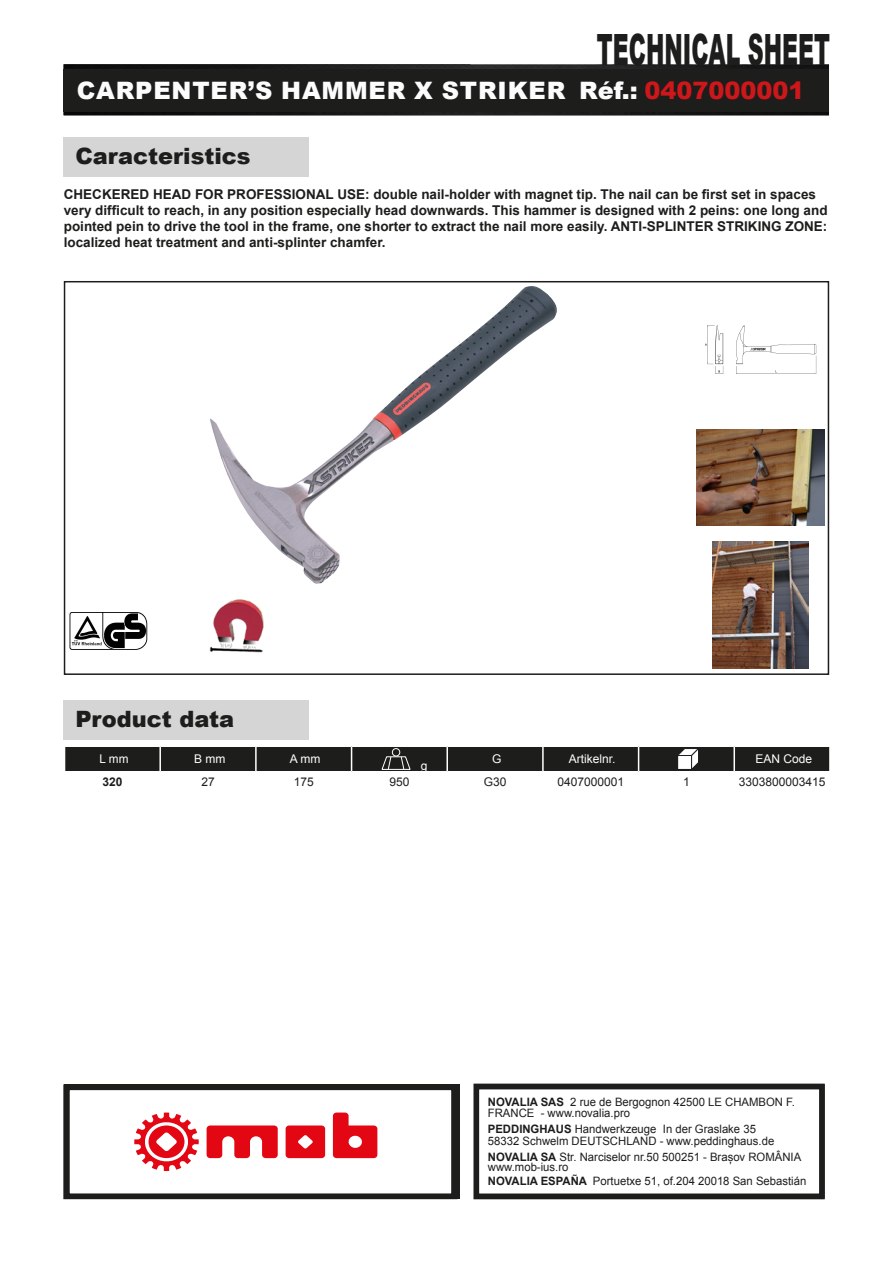
<style>
.page{position:relative;width:893px;height:1263px;background:#fff}
.page>*{position:absolute;margin:0;border:0;box-sizing:border-box;transform-origin:0 0}
.t1{font:900 43.2px "Arial";color:#1d1d1b;scale:.51 1}
.t2{font:900 24px "Arial";letter-spacing:.035em;color:#fcfcfc}
.t3{font:900 22.5px "Arial";color:#1d1d1b}
.t4{font:700 13.5px/16.2px "Arial";color:#1d1d1b}
.t5{font:12.9px/14.2px "Arial";color:#1d1d1b}
.t6{font:700 12.9px "Arial";color:#1d1d1b}
.t7{font:12px "Arial";color:#1d1d1b}
.t8{font:12px "Arial";color:#fff}
.t9{font:700 12px "Arial";color:#1d1d1b}
.t10{font:11.55px/11.6px "Arial";color:#1d1d1b}
.s1{color:#cd171a}
.s2{font-weight:700}
</style>
<div class="page">
<img style="left:64px;top:64px;width:765px;height:51px">
<div style="left:64px;top:69px;width:765px;height:43px;background:#1d1d1b"></div>
<div style="left:64px;top:137px;width:245px;height:40px;background:#d5d5d5"></div>
<div style="left:64px;top:281px;width:765px;height:394px;border:2px solid #1d1d1b"></div>
<div style="left:64px;top:700px;width:245px;height:39px;background:#d5d5d5"></div>
<svg style="left:65px;top:746px;width:765px;height:26px;background:#363634"></svg>
<img style="left:210px;top:286px;width:347px;height:298px">
<img style="left:705px;top:325px;width:112px;height:49px">
<img style="left:697px;top:429px;width:127px;height:96px">
<img style="left:713px;top:541px;width:95px;height:128px">
<img style="left:69px;top:612px;width:79px;height:38px">
<img style="left:209px;top:599px;width:55px;height:54px">
<div style="left:473px;top:1084px;width:352px;height:115px;border:6px solid #1d1d1b"></div>
<div style="left:64px;top:1084px;width:393px;height:115px;border:6px solid #1d1d1b"></div>
<svg style="left:207px;top:1125px;width:71px;height:33px"></svg>
<svg style="left:286px;top:1125px;width:39px;height:33px"></svg>
<svg style="left:134px;top:1112px;width:65px;height:59px"></svg>
<svg style="left:333px;top:1112px;width:44px;height:46px"></svg>
<h1 class="t1" style="left:597px;top:18px;width:458px">TECHNICAL SHEET</h1>
<h2 class="t2" style="left:77px;top:73px;width:729px">CARPENTER’S HAMMER X STRIKER Réf.: <span class="s1">0407000001</span></h2>
<h3 class="t3" style="left:75px;top:140px;width:177px">Caracteristics</h3>
<p class="t4" style="left:64px;top:186px;width:765px">CHECKERED HEAD FOR PROFESSIONAL USE: double nail-holder with magnet tip. The nail can be first set in spaces very difficult to reach, in any position especially head downwards. This hammer is designed with 2 peins: one long and pointed pein to drive the tool in the frame, one shorter to extract the nail more easily. ANTI-SPLINTER STRIKING ZONE: localized heat treatment and anti-splinter chamfer.</p>
<h3 class="t3" style="left:75px;top:702px;width:160px">Product data</h3>
<p class="t8" style="left:100px;top:751px;width:30px">L mm</p>
<p class="t8" style="left:194px;top:751px;width:33px">B mm</p>
<p class="t8" style="left:290px;top:751px;width:32px">A mm</p>
<p class="t8" style="left:421px;top:757px;width:8px">g</p>
<p class="t8" style="left:492px;top:751px;width:11px">G</p>
<p class="t8" style="left:569px;top:751px;width:48px">Artikelnr.</p>
<p class="t8" style="left:755px;top:751px;width:58px">EAN Code</p>
<p class="t9" style="left:102px;top:774px;width:22px">320</p>
<p class="t7" style="left:201px;top:774px;width:15px">27</p>
<p class="t7" style="left:294px;top:774px;width:22px">175</p>
<p class="t7" style="left:389px;top:774px;width:22px">950</p>
<p class="t7" style="left:484px;top:774px;width:24px">G30</p>
<p class="t7" style="left:557px;top:774px;width:68px">0407000001</p>
<p class="t7" style="left:683px;top:774px;width:8px">1</p>
<p class="t7" style="left:739px;top:774px;width:88px">3303800003415</p>
<p class="t10" style="left:488px;top:1096px;width:309px"><span class="s2">NOVALIA SAS</span> 2 rue de Bergognon 42500 LE CHAMBON F.<br>FRANCE - www.novalia.pro</p>
<p class="t10" style="left:488px;top:1123px;width:288px"><span class="s2">PEDDINGHAUS</span> Handwerkzeuge In der Graslake 35<br>58332 Schwelm DEUTSCHLAND - www.peddinghaus.de</p>
<p class="t10" style="left:488px;top:1151px;width:315px;line-height:10.2px"><span class="s2">NOVALIA SA</span> Str. Narciselor nr.50 500251 - Brașov ROMÂNIA www.mob-ius.ro</p>
<p class="t10" style="left:488px;top:1175px;width:320px"><span class="s2">NOVALIA ESPAÑA</span> Portuetxe 51, of.204 20018 San Sebastián</p>
<p class="t6" style="left:504px;top:1105px;width:86px">NOVALIA SAS</p>
<p class="t5" style="left:504px;top:1121px;width:181px">2 rue de Bergognon 42500<br>LE CHAMBON FEUGEROLLES<br>FRANCE<br>www.novalia.pro</p>
</div>
